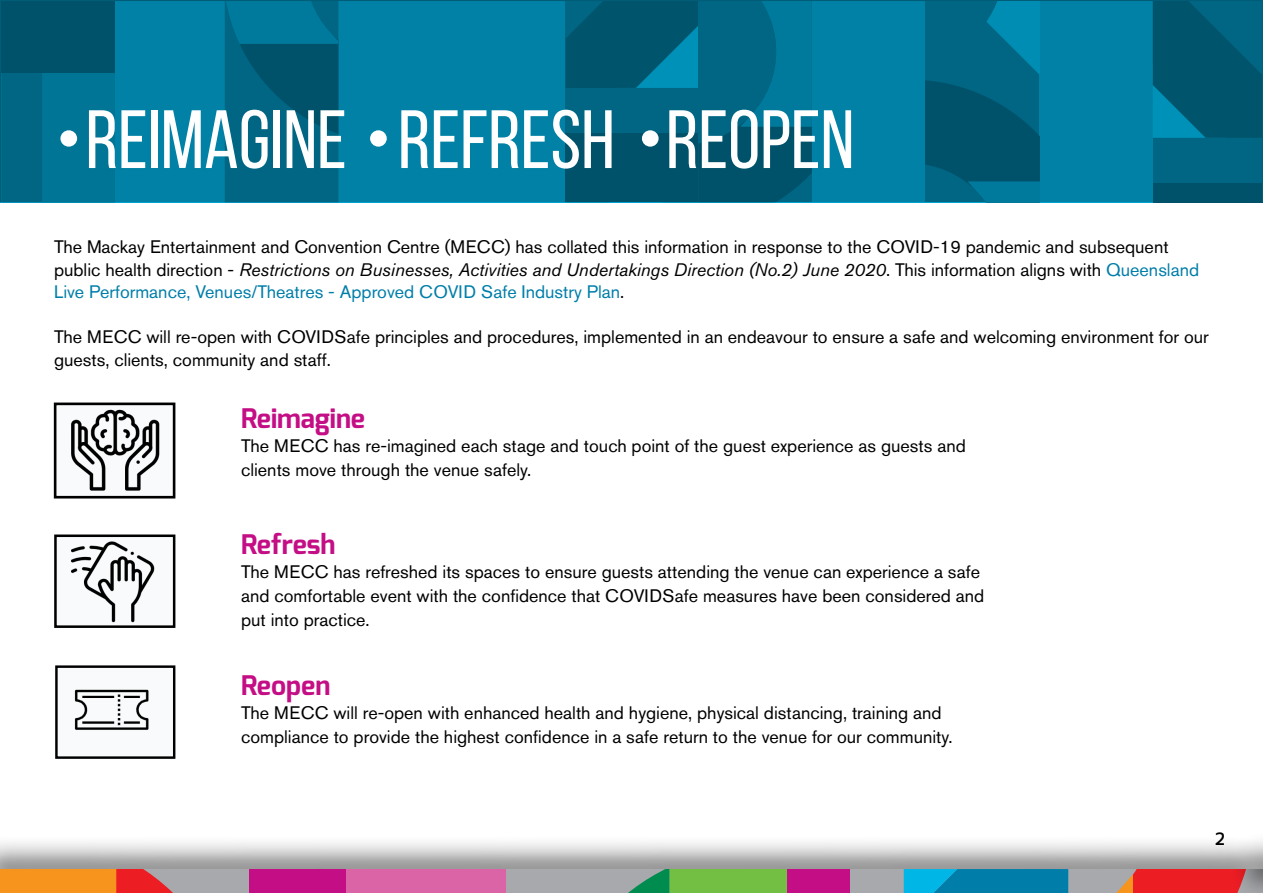
<style>
.page{position:relative;width:1263px;height:893px;background:#fff}
.page>*{position:absolute;margin:0;border:0;box-sizing:border-box;transform-origin:0 0}
.t1{font:82.5px "Bebas Neue";color:#fff}
.t2{font:700 27px "Exo";color:#c40e85}
.t3{font:18px/24px "Akzidenz Grotesk BQ";color:#000}
.t4{font:700 18px "Sansation";color:#000}
.s1{font-style:italic}
.s2{color:#007ea9}
</style>
<div class="page">
<svg style="left:1px;top:1px;width:1262px;height:201px;background:#006f8f"></svg>
<div style="left:0;top:834px;width:1263px;height:59px;background:#000;opacity:.5"></div>
<div style="left:0;top:869px;width:1263px;height:24px;background:#a7a9ac"></div>
<div style="left:346px;top:869px;width:160px;height:24px;background:#da64a5"></div>
<svg style="left:628px;top:869px;width:159px;height:24px;background:#66b451"></svg>
<svg style="left:904px;top:869px;width:325px;height:24px"></svg>
<svg style="left:0;top:869px;width:173px;height:24px;background:#ee782a"></svg>
<div style="left:249px;top:869px;width:97px;height:24px;background:#c40e85"></div>
<div style="left:787px;top:869px;width:62px;height:24px;background:#c40e85"></div>
<img style="left:71px;top:409px;width:89px;height:82px">
<div style="left:54px;top:403px;width:121px;height:95px;border:3px solid #000"></div>
<img style="left:70px;top:541px;width:85px;height:82px">
<div style="left:54px;top:534px;width:121px;height:94px;border:3px solid #000"></div>
<img style="left:74px;top:689px;width:75px;height:41px">
<div style="left:55px;top:665px;width:120px;height:94px;border:2px solid #000"></div>
<div style="left:60px;top:130px;width:17px;height:17px;background:#fff;border-radius:50%"></div>
<div style="left:370px;top:130px;width:17px;height:17px;background:#fff;border-radius:50%"></div>
<div style="left:642px;top:130px;width:17px;height:17px;background:#fff;border-radius:50%"></div>
<div style="left:1229px;top:831px;width:34px;height:62px;background:#000;opacity:.5"></div>
<svg style="left:1262px;top:867px;width:1px;height:26px"></svg>
<h1 class="t1" style="left:86px;top:95px;width:770px">REIMAGINE REFRESH REOPEN</h1>
<p class="t3" style="left:54px;top:236px;width:1147px;line-height:22.5px">The Mackay Entertainment and Convention Centre (MECC) has collated this information in response to the COVID-19 pandemic and subsequent public health direction - <span class="s1">Restrictions on Businesses, Activities and Undertakings Direction (No.2) June 2020</span>. This information aligns with <span class="s2">Queensland<br>Live Performance, Venues/Theatres - Approved COVID Safe Industry Plan</span>.</p>
<p class="t3" style="left:54px;top:326px;width:1156px;line-height:22.5px">The MECC will re-open with COVIDSafe principles and procedures, implemented in an endeavour to ensure a safe and welcoming environment for our guests, clients, community and staff.</p>
<h2 class="t2" style="left:241px;top:401px;width:126px">Reimagine</h2>
<p class="t3" style="left:241px;top:434px;width:726px">The MECC has re-imagined each stage and touch point of the guest experience as guests and clients move through the venue safely.</p>
<h2 class="t2" style="left:241px;top:527px;width:96px">Refresh</h2>
<p class="t3" style="left:241px;top:559px;width:745px">The MECC has refreshed its spaces to ensure guests attending the venue can experience a safe and comfortable event with the confidence that COVIDSafe measures have been considered and put into practice.</p>
<h2 class="t2" style="left:241px;top:668px;width:91px">Reopen</h2>
<p class="t3" style="left:241px;top:701px;width:713px">The MECC will re-open with enhanced health and hygiene, physical distancing, training and compliance to provide the highest confidence in a safe return to the venue for our community.</p>
<p class="t4" style="left:1215px;top:827px;width:12px">2</p>
</div>
